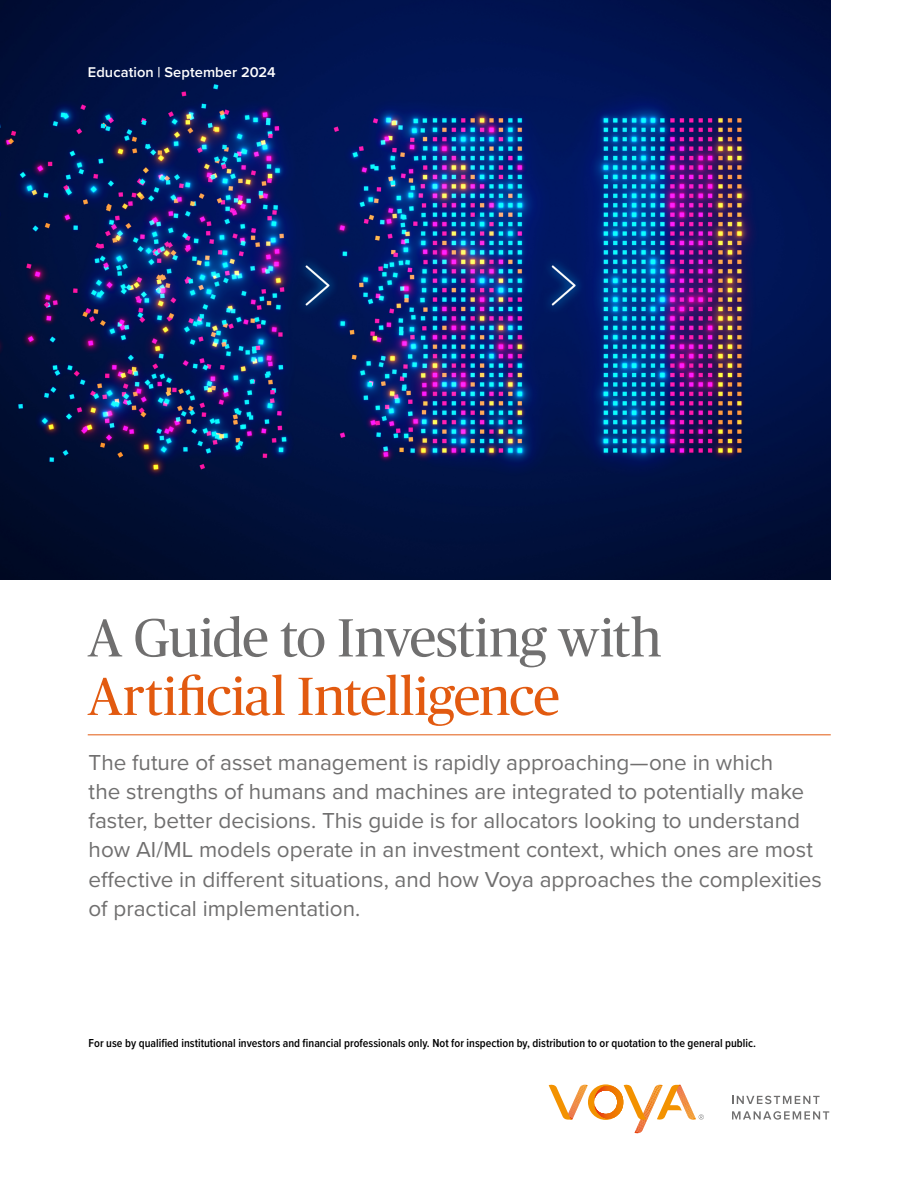
<style>
.page{position:relative;width:918px;height:1188px;background:#fff}
.page>*{position:absolute;margin:0;border:0;box-sizing:border-box;transform-origin:0 0}
.t1{font:53.7px "Publico Headline";color:#e25a10}
.t2{font:53.7px "Publico Headline";letter-spacing:-.01em;color:#706f6f}
.t3{font:22.5px/29.2px "Proxima Nova";color:#706f6f}
.t4{font:600 14.7px "Proxima Nova";letter-spacing:.005em;color:#fff}
.t5{font:600 12px "Proxima Nova Cond";color:#000}
</style>
<div class="page">
<svg style="left:732px;top:1096px;width:88px;height:8px"></svg>
<svg style="left:732px;top:1111px;width:97px;height:9px"></svg>
<svg style="left:549px;top:1084px;width:155px;height:50px"></svg>
<hr style="left:88px;top:734px;width:743px;height:1px;background:#e25a10">
<img style="left:0;top:0;width:830px;height:579px">
<p class="t4" style="left:88px;top:61px;width:189px">Education | September 2024</p>
<h1 class="t2" style="left:88px;top:600px;width:576px">A Guide to Investing with</h1>
<h1 class="t1" style="left:88px;top:659px;width:474px">Artificial Intelligence</h1>
<p class="t3" style="left:89px;top:746px;width:735px">The future of asset management is rapidly approaching—one in which<br>the strengths of humans and machines are integrated to potentially make faster, better decisions. This guide is for allocators looking to understand how AI/ML models operate in an investment context, which ones are most effective in different situations, and how Voya approaches the complexities of practical implementation.</p>
<p class="t5" style="left:89px;top:1035px;width:669px">For use by qualified institutional investors and financial professionals only. Not for inspection by, distribution to or quotation to the general public.</p>
</div>
